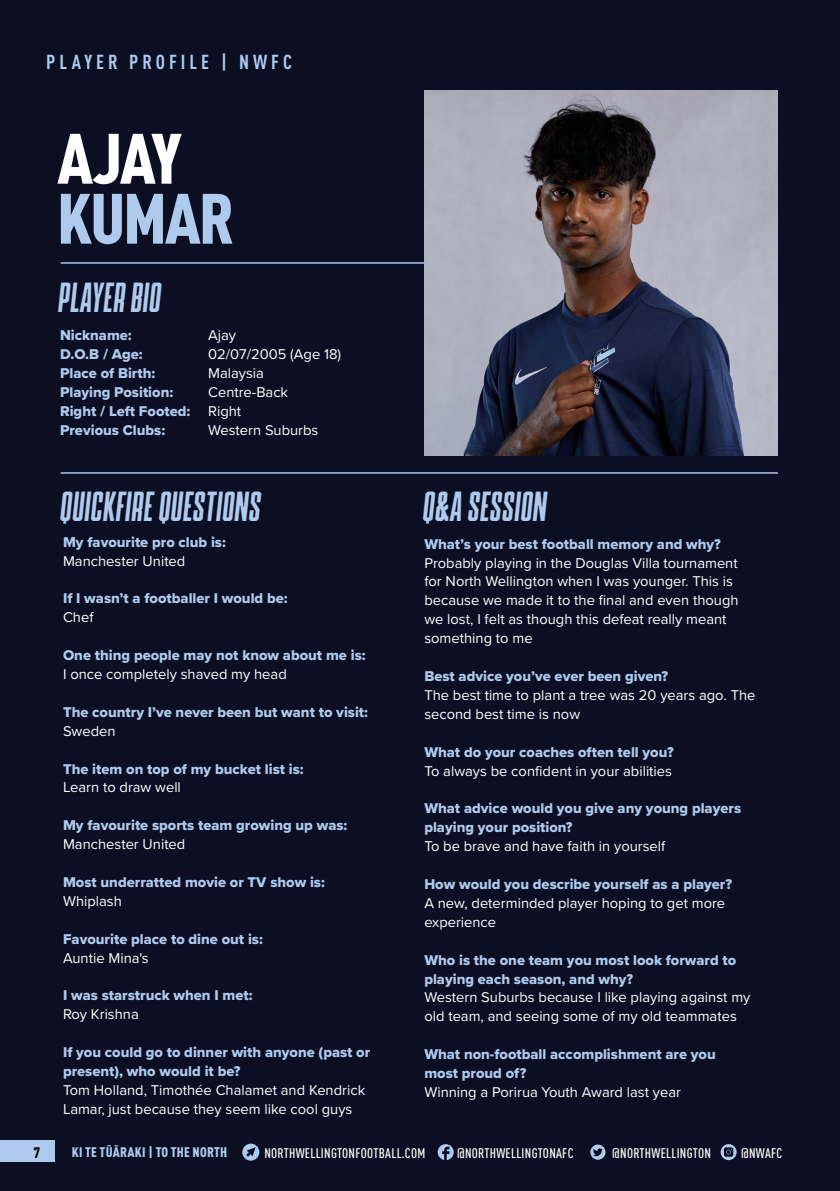
<style>
.page{position:relative;width:840px;height:1191px;background:#fff}
.page>*{position:absolute;margin:0;border:0;box-sizing:border-box;transform-origin:0 0}
.t1{font:900 condensed 70px "DIN Pro";letter-spacing:-.03em;color:#aecaec}
.t2{font:900 condensed 70px "DIN Pro";color:#fff}
.t3{font:italic 42px "Redig";letter-spacing:.02em;color:#aecaec}
.t4{font:700 condensed 20px "DIN Pro";letter-spacing:.2em;color:#aecaec}
.t5{font:900 condensed 15px "DIN Pro";color:#000}
.t6{font:14.6px/19px "Proxima Nova";color:#fff}
.t7{font:14.6px/19px "Proxima Nova Extrabld";color:#aecaec}
.t8{font:500 condensed 13.8px "DIN Pro";letter-spacing:.02em;color:#fff}
.t9{font:900 condensed 13.8px "DIN Pro";letter-spacing:.02em;color:#aecaec}
</style>
<div class="page">
<div style="left:0;top:1123px;width:839px;height:68px;background:#0c0e23"></div>
<div style="left:0;top:1140px;width:54px;height:21px;background:#aecaec"></div>
<svg style="left:437px;top:1144px;width:16px;height:16px"></svg>
<svg style="left:720px;top:1144px;width:16px;height:16px"></svg>
<svg style="left:590px;top:1144px;width:15px;height:15px"></svg>
<svg style="left:242px;top:1143px;width:17px;height:17px"></svg>
<div style="left:0;top:0;width:839px;height:1123px;background:#0c0e23"></div>
<hr style="left:60px;top:262px;width:690px;height:2px;background:#aecaec">
<hr style="left:60px;top:472px;width:717px;height:2px;background:#aecaec">
<img style="left:424px;top:91px;width:353px;height:364px">
<h3 class="t4" style="left:46px;top:47px;width:247px">PLAYER PROFILE | NWFC</h3>
<h1 class="t2" style="left:57px;top:104px;width:126px">AJAY</h1>
<h1 class="t1" style="left:57px;top:164px;width:178px">KUMAR</h1>
<h2 class="t3" style="left:60px;top:278px;width:104px">PLAYER BIO</h2>
<p class="t7" style="left:60px;top:326px;width:132px">Nickname:<br>D.O.B / Age:<br>Place of Birth:<br>Playing Position:<br>Right / Left Footed:<br>Previous Clubs:</p>
<p class="t6" style="left:208px;top:325px;width:135px">Ajay<br>02/07/2005 (Age 18)<br>Malaysia<br>Centre-Back<br>Right<br>Western Suburbs</p>
<h2 class="t3" style="left:63px;top:486px;width:201px">QUICKFIRE QUESTIONS</h2>
<p class="t7" style="left:63px;top:532px;width:164px">My favourite pro club is:</p>
<p class="t6" style="left:63px;top:550px;width:124px">Manchester United</p>
<p class="t7" style="left:63px;top:589px;width:226px">If I wasn’t a footballer I would be:</p>
<p class="t6" style="left:63px;top:607px;width:32px">Chef</p>
<p class="t7" style="left:63px;top:645px;width:304px">One thing people may not know about me is:</p>
<p class="t6" style="left:63px;top:664px;width:225px">I once completely shaved my head</p>
<p class="t7" style="left:63px;top:702px;width:306px">The country I’ve never been but want to visit:</p>
<p class="t6" style="left:63px;top:720px;width:54px">Sweden</p>
<p class="t7" style="left:63px;top:759px;width:242px">The item on top of my bucket list is:</p>
<p class="t6" style="left:63px;top:777px;width:119px">Learn to draw well</p>
<p class="t7" style="left:63px;top:815px;width:286px">My favourite sports team growing up was:</p>
<p class="t6" style="left:63px;top:834px;width:124px">Manchester United</p>
<p class="t7" style="left:63px;top:872px;width:263px">Most underratted movie or TV show is:</p>
<p class="t6" style="left:63px;top:891px;width:60px">Whiplash</p>
<p class="t7" style="left:63px;top:929px;width:201px">Favourite place to dine out is:</p>
<p class="t6" style="left:63px;top:947px;width:87px">Auntie Mina's</p>
<p class="t7" style="left:63px;top:985px;width:191px">I was starstruck when I met:</p>
<p class="t6" style="left:63px;top:1004px;width:77px">Roy Krishna</p>
<p class="t7" style="left:63px;top:1042px;width:308px">If you could go to dinner with anyone (past or present), who would it be?</p>
<p class="t6" style="left:63px;top:1080px;width:303px">Tom Holland, Timothée Chalamet and Kendrick<br>Lamar, just because they seem like cool guys</p>
<h2 class="t3" style="left:425px;top:487px;width:125px">Q&amp;A SESSION</h2>
<p class="t7" style="left:424px;top:534px;width:298px">What’s your best football memory and why?</p>
<p class="t6" style="left:424px;top:552px;width:315px">Probably playing in the Douglas Villa tournament for North Wellington when I was younger. This is because we made it to the final and even though we lost, I felt as though this defeat really meant something to me</p>
<p class="t7" style="left:424px;top:666px;width:245px">Best advice you’ve ever been given?</p>
<p class="t6" style="left:424px;top:685px;width:332px">The best time to plant a tree was 20 years ago. The second best time is now</p>
<p class="t7" style="left:424px;top:742px;width:251px">What do your coaches often tell you?</p>
<p class="t6" style="left:424px;top:760px;width:249px">To always be confident in your abilities</p>
<p class="t7" style="left:424px;top:798px;width:318px">What advice would you give any young players playing your position?</p>
<p class="t6" style="left:424px;top:836px;width:242px">To be brave and have faith in yourself</p>
<p class="t7" style="left:424px;top:874px;width:309px">How would you describe yourself as a player?</p>
<p class="t6" style="left:424px;top:893px;width:302px">A new, determinded player hoping to get more experience</p>
<p class="t7" style="left:424px;top:950px;width:313px">Who is the one team you most look forward to playing each season, and why?</p>
<p class="t6" style="left:424px;top:987px;width:327px">Western Suburbs because I like playing against my old team, and seeing some of my old teammates</p>
<p class="t7" style="left:424px;top:1044px;width:293px">What non-football accomplishment are you most proud of?</p>
<p class="t6" style="left:424px;top:1082px;width:258px">Winning a Porirua Youth Award last year</p>
<p class="t5" style="left:34px;top:1140px;width:8px">7</p>
<p class="t9" style="left:72px;top:1141px;width:157px">KI TE TŪĀRAKI | TO THE NORTH</p>
<p class="t8" style="left:264px;top:1142px;width:162px">NORTHWELLINGTONFOOTBALL.COM</p>
<p class="t8" style="left:457px;top:1142px;width:118px">@NORTHWELLINGTONAFC</p>
<p class="t8" style="left:612px;top:1142px;width:100px">@NORTHWELLINGTON</p>
<p class="t8" style="left:740px;top:1142px;width:43px">@NWAFC</p>
</div>
